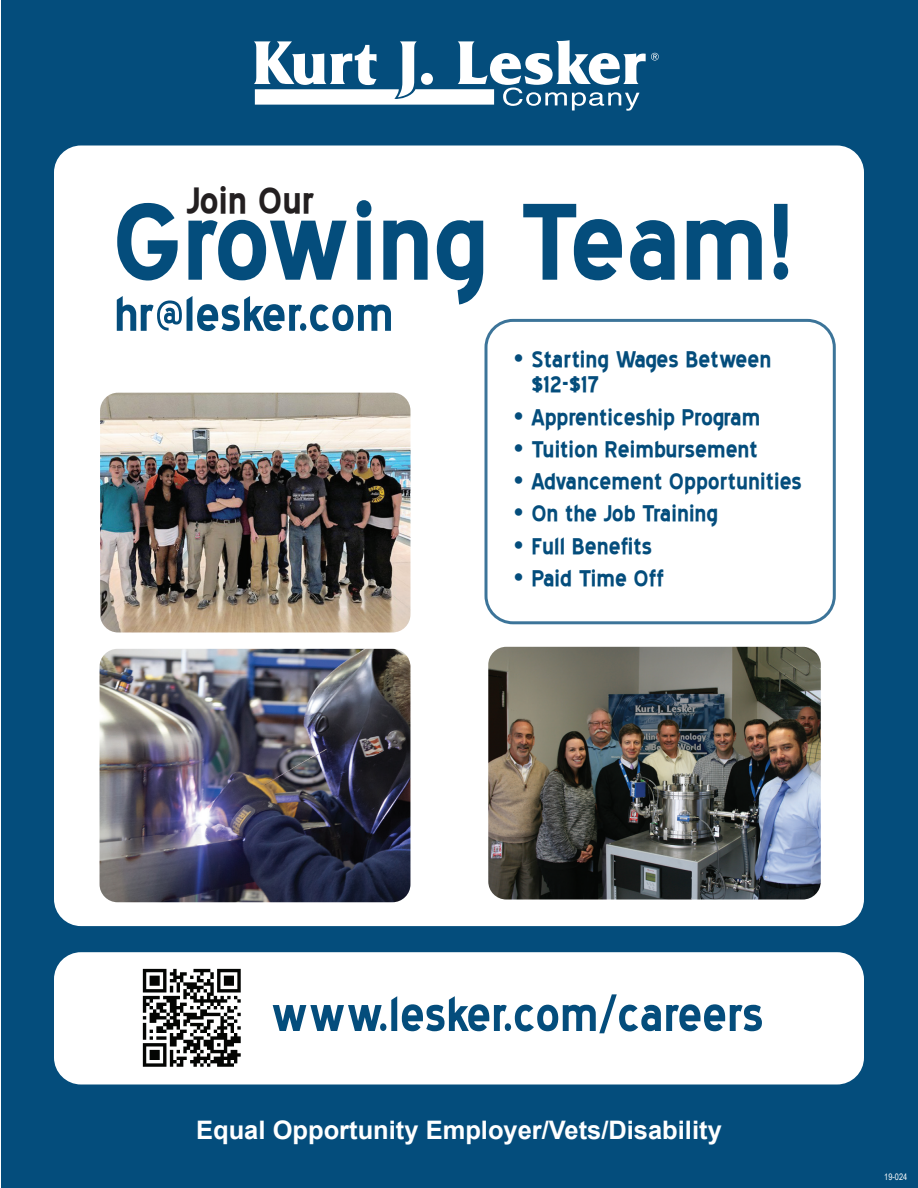
<style>
.page{position:relative;width:918px;height:1188px;background:#fff}
.page>*{position:absolute;margin:0;border:0;box-sizing:border-box;transform-origin:0 0}
.t1{font:700 132.15px "Blue Highway";color:#044d7c}
.t2{font:700 58.05px "Blue Highway";color:#044d7c}
.t3{font:700 45.45px "Blue Highway";color:#231f20}
.t4{font:700 28.2px/25.5px "Blue Highway";color:#044d7c}
.t5{font:700 25.5px "Arial";color:#fff}
.t6{font:9px "Arial Narrow";color:#fff}
</style>
<div class="page">
<div style="left:2px;top:0;width:916px;height:1188px;background:#044d7c"></div>
<div style="left:54px;top:146px;width:810px;height:780px;background:#fff;border-radius:27px"></div>
<div style="left:54px;top:952px;width:810px;height:132px;background:#fff;border-radius:27px"></div>
<svg style="left:254px;top:40px;width:405px;height:71px"></svg>
<div style="left:484px;top:319px;width:352px;height:305px;border:3px solid #044d7c;border-radius:27px"></div>
<img style="left:488px;top:647px;width:333px;height:253px">
<img style="left:100px;top:649px;width:310px;height:253px">
<img style="left:100px;top:393px;width:310px;height:239px">
<svg style="left:143px;top:969px;width:98px;height:98px"></svg>
<h3 class="t3" style="left:186px;top:179px;width:130px">Join Our</h3>
<h1 class="t1" style="left:112px;top:181px;width:683px">Growing Team!</h1>
<h2 class="t2" style="left:114px;top:288px;width:281px">hr@lesker.com</h2>
<p class="t4" style="left:531px;top:346px;width:241px;text-indent:-20px">• Starting Wages Between $12-$17</p>
<p class="t4" style="left:511px;top:404px;width:251px">• Apprenticeship Program</p>
<p class="t4" style="left:511px;top:436px;width:248px">• Tuition Reimbursement</p>
<p class="t4" style="left:511px;top:469px;width:292px">• Advancement Opportunities</p>
<p class="t4" style="left:511px;top:501px;width:209px">• On the Job Training</p>
<p class="t4" style="left:511px;top:533px;width:142px">• Full Benefits</p>
<p class="t4" style="left:511px;top:566px;width:154px">• Paid Time Off</p>
<h2 class="t2" style="left:271px;top:988px;width:494px">www.lesker.com/careers</h2>
<p class="t5" style="left:196px;top:1112px;width:527px">Equal Opportunity Employer/Vets/Disability</p>
<p class="t6" style="left:884px;top:1170px;width:24px">19-024</p>
</div>
